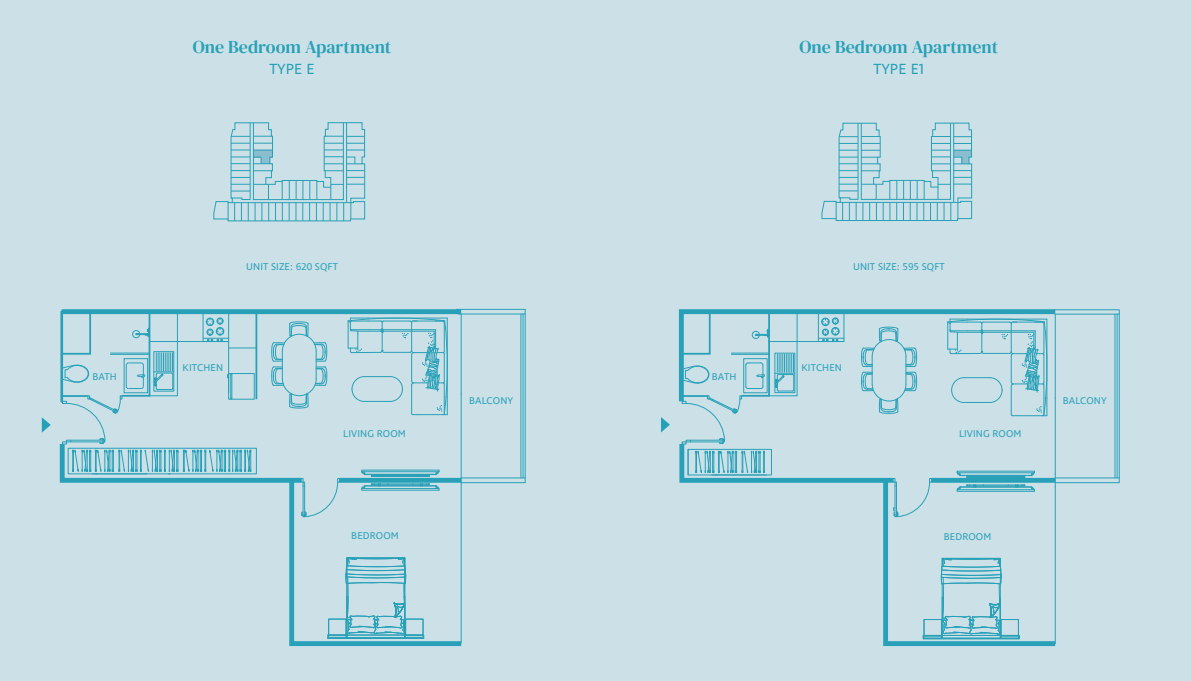
<style>
.page{position:relative;width:1191px;height:681px;background:#fff}
.page>*{position:absolute;margin:0;border:0;box-sizing:border-box;transform-origin:0 0}
.t1{font:18px "DM Serif Text";color:#28a1b7}
.t2{font:15px "Ingra";color:#28a1b7}
.t3{font:10px "Ingra";letter-spacing:.01em;color:#28a1b7}
</style>
<div class="page">
<div style="left:0;top:0;width:1191px;height:680px;background:#cce0e7"></div>
<svg style="left:59px;top:309px;width:467px;height:337px"></svg>
<hr style="left:92px;top:473px;width:55px;height:1px;background:#28a1b8">
<svg style="left:213px;top:122px;width:152px;height:99px"></svg>
<svg style="left:42px;top:417px;width:9px;height:15px"></svg>
<hr style="left:1119px;top:314px;width:1px;height:163px;background:#28a1b8">
<svg style="left:678px;top:309px;width:441px;height:337px"></svg>
<hr style="left:711px;top:474px;width:55px;height:1px;background:#28a1b8">
<svg style="left:821px;top:123px;width:151px;height:98px"></svg>
<svg style="left:661px;top:417px;width:9px;height:15px"></svg>
<h1 class="t1" style="left:193px;top:36px;width:200px">One Bedroom Apartment</h1>
<h2 class="t2" style="left:269px;top:60px;width:47px">TYPE E</h2>
<p class="t3" style="left:92px;top:370px;width:26px">BATH</p>
<p class="t3" style="left:246px;top:260px;width:93px">UNIT SIZE: 620 SQFT</p>
<p class="t3" style="left:183px;top:361px;width:42px">KITCHEN</p>
<p class="t3" style="left:343px;top:427px;width:64px">LIVING ROOM</p>
<p class="t3" style="left:351px;top:529px;width:49px">BEDROOM</p>
<p class="t3" style="left:469px;top:394px;width:46px">BALCONY</p>
<h1 class="t1" style="left:799px;top:36px;width:200px">One Bedroom Apartment</h1>
<h2 class="t2" style="left:873px;top:60px;width:52px">TYPE E1</h2>
<p class="t3" style="left:712px;top:370px;width:26px">BATH</p>
<p class="t3" style="left:853px;top:260px;width:93px">UNIT SIZE: 595 SQFT</p>
<p class="t3" style="left:801px;top:361px;width:42px">KITCHEN</p>
<p class="t3" style="left:959px;top:427px;width:64px">LIVING ROOM</p>
<p class="t3" style="left:944px;top:530px;width:49px">BEDROOM</p>
<p class="t3" style="left:1062px;top:394px;width:46px">BALCONY</p>
</div>
